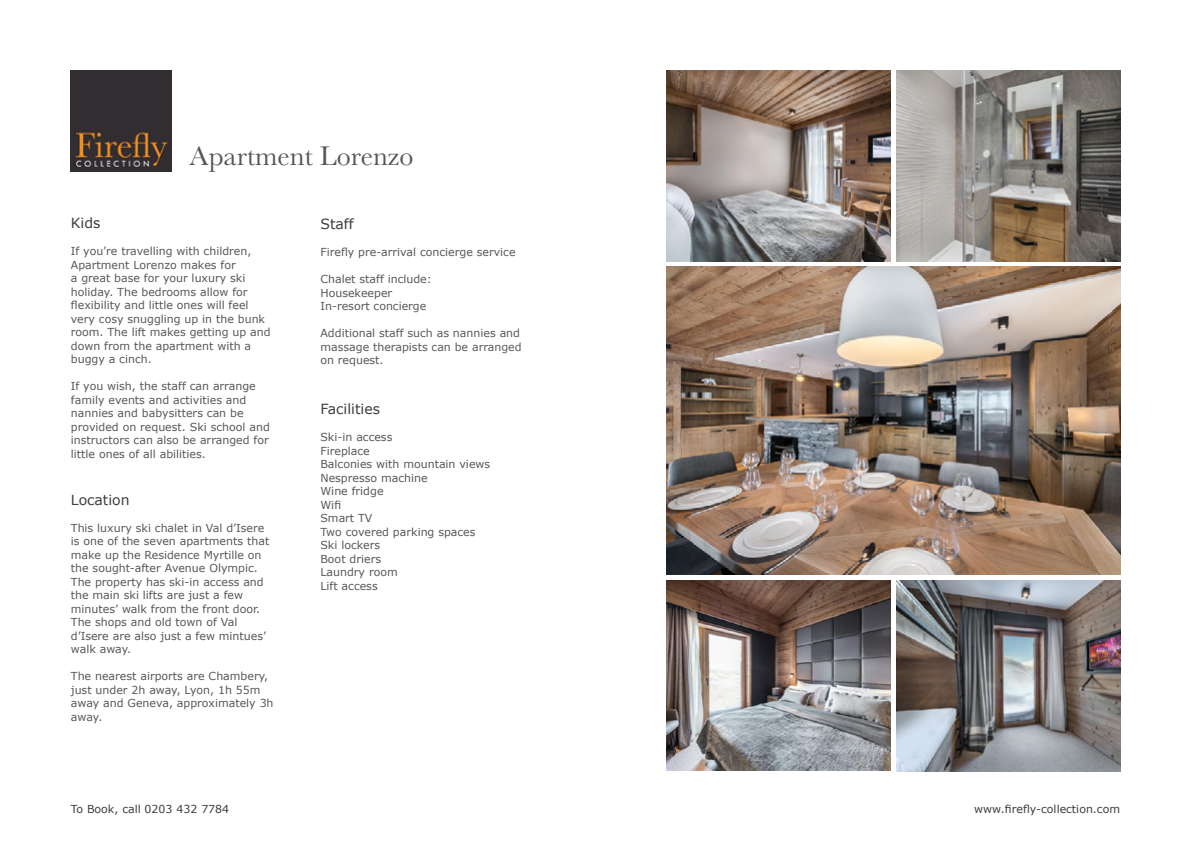
<style>
.page{position:relative;width:1191px;height:842px;background:#fff}
.page>*{position:absolute;margin:0;border:0;box-sizing:border-box;transform-origin:0 0}
.t1{font:28px "Baskerville";color:#575657}
.t2{font:14px "Verdana";color:#3e3e3f}
.t3{font:11px/13.5px "Verdana";color:#57585a}
.t4{font:11px "Verdana";color:#3e3e3f}
</style>
<div class="page">
<img style="left:71px;top:71px;width:101px;height:101px">
<img style="left:666px;top:267px;width:454px;height:307px">
<img style="left:896px;top:580px;width:224px;height:191px">
<img style="left:896px;top:70px;width:224px;height:191px">
<img style="left:666px;top:71px;width:224px;height:190px">
<img style="left:666px;top:580px;width:224px;height:190px">
<p class="t1" style="left:190px;top:138px;width:225px">Apartment Lorenzo</p>
<p class="t2" style="left:71px;top:213px;width:31px">Kids</p>
<p class="t3" style="left:71px;top:244px;width:201px">If you’re travelling with children,<br>Apartment Lorenzo makes for<br>a great base for your luxury ski holiday. The bedrooms allow for flexibility and little ones will feel very cosy snuggling up in the bunk room. The lift makes getting up and down from the apartment with a buggy a cinch.</p>
<p class="t3" style="left:71px;top:379px;width:200px">If you wish, the staff can arrange family events and activities and nannies and babysitters can be provided on request. Ski school and instructors can also be arranged for little ones of all abilities.</p>
<p class="t2" style="left:71px;top:490px;width:60px">Location</p>
<p class="t3" style="left:71px;top:521px;width:200px">This luxury ski chalet in Val d’Isere is one of the seven apartments that make up the Residence Myrtille on the sought-after Avenue Olympic.<br>The property has ski-in access and the main ski lifts are just a few minutes’ walk from the front door.<br>The shops and old town of Val d’Isere are also just a few mintues’ walk away.</p>
<p class="t3" style="left:71px;top:669px;width:204px">The nearest airports are Chambery, just under 2h away, Lyon, 1h 55m away and Geneva, approximately 3h away.</p>
<p class="t4" style="left:71px;top:801px;width:160px">To Book, call 0203 432 7784</p>
<p class="t2" style="left:320px;top:214px;width:35px">Staff</p>
<p class="t3" style="left:320px;top:245px;width:197px">Firefly pre-arrival concierge service</p>
<p class="t3" style="left:320px;top:272px;width:113px">Chalet staff include:</p>
<p class="t3" style="left:320px;top:286px;width:73px">Housekeeper</p>
<p class="t3" style="left:320px;top:299px;width:107px">In-resort concierge</p>
<p class="t3" style="left:320px;top:326px;width:203px">Additional staff such as nannies and massage therapists can be arranged on request.</p>
<p class="t2" style="left:320px;top:400px;width:61px">Facilities</p>
<p class="t3" style="left:320px;top:431px;width:73px">Ski-in access</p>
<p class="t3" style="left:320px;top:444px;width:51px">Fireplace</p>
<p class="t3" style="left:320px;top:458px;width:171px">Balconies with mountain views</p>
<p class="t3" style="left:320px;top:471px;width:109px">Nespresso machine</p>
<p class="t3" style="left:320px;top:485px;width:65px">Wine fridge</p>
<p class="t3" style="left:320px;top:498px;width:22px">Wifi</p>
<p class="t3" style="left:320px;top:512px;width:54px">Smart TV</p>
<p class="t3" style="left:320px;top:525px;width:157px">Two covered parking spaces</p>
<p class="t3" style="left:320px;top:539px;width:61px">Ski lockers</p>
<p class="t3" style="left:320px;top:552px;width:62px">Boot driers</p>
<p class="t3" style="left:320px;top:566px;width:79px">Laundry room</p>
<p class="t3" style="left:320px;top:579px;width:59px">Lift access</p>
<p class="t4" style="left:974px;top:801px;width:147px">www.firefly-collection.com</p>
</div>
